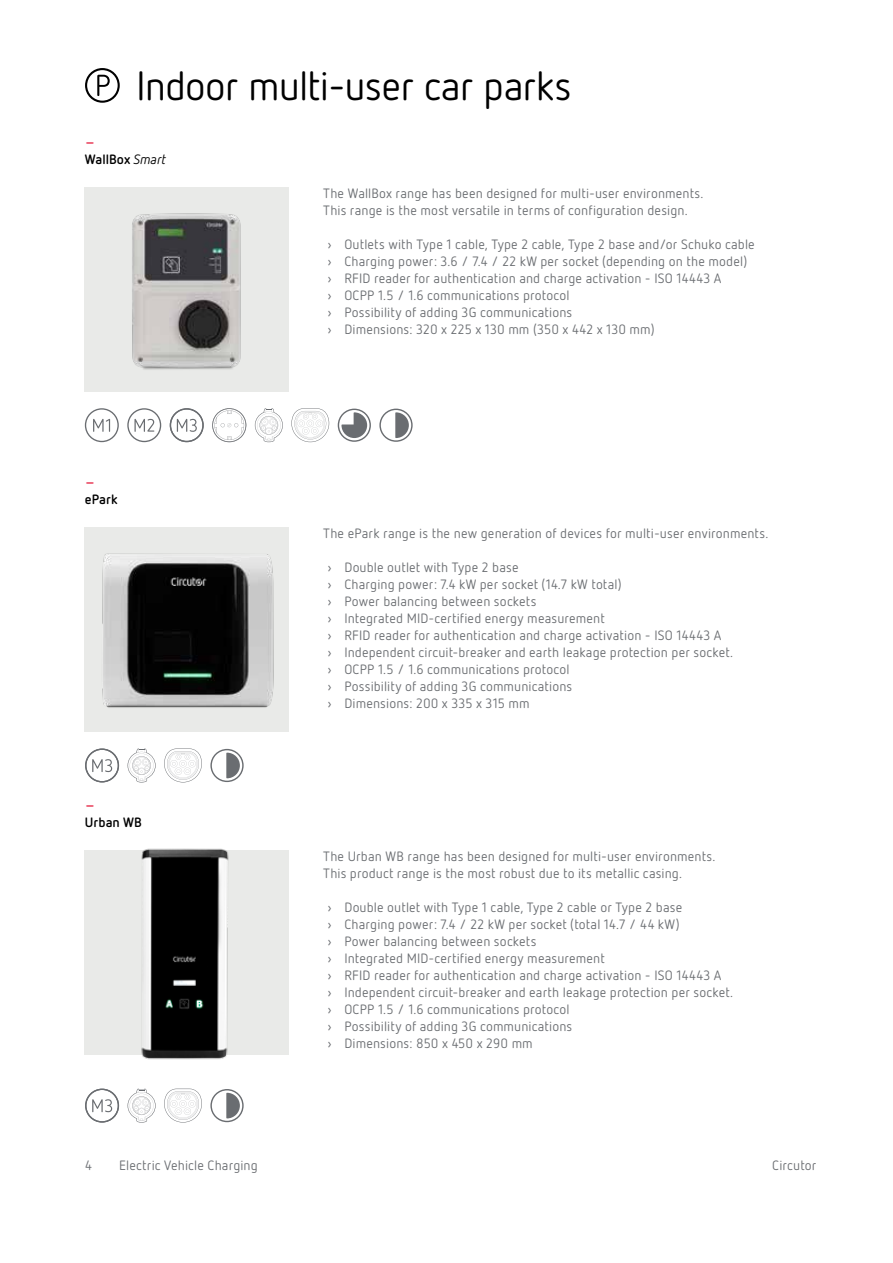
<style>
.page{position:relative;width:893px;height:1263px;background:#fff}
.page>*{position:absolute;margin:0;border:0;box-sizing:border-box;transform-origin:0 0}
.t1{font:40.5px "Netto Pro";letter-spacing:-.025em;color:#000}
.t2{font:13.5px/17px "Netto Pro";letter-spacing:.01em;color:#6a6d71}
.t3{font:700 13.5px/17px "Netto Pro";color:#000}
.t4{font:700 13.5px "Netto Pro";color:#e62645}
.s1{color:#e62645}
.s2{font-weight:400;font-style:italic}
</style>
<div class="page">
<div style="left:85px;top:187px;width:204px;height:204px;background:#e9eae8"></div>
<div style="left:85px;top:527px;width:204px;height:204px;background:#e9eae8"></div>
<div style="left:85px;top:850px;width:204px;height:204px;background:#e9eae8"></div>
<img style="left:119px;top:206px;width:136px;height:168px">
<svg style="left:97px;top:75px;width:13px;height:21px"></svg>
<svg style="left:291px;top:408px;width:38px;height:34px"></svg>
<svg style="left:164px;top:748px;width:38px;height:34px"></svg>
<svg style="left:164px;top:1089px;width:38px;height:33px"></svg>
<svg style="left:255px;top:408px;width:28px;height:34px"></svg>
<svg style="left:128px;top:748px;width:28px;height:34px"></svg>
<svg style="left:128px;top:1089px;width:28px;height:33px"></svg>
<svg style="left:212px;top:408px;width:35px;height:34px"></svg>
<svg style="left:93px;top:419px;width:17px;height:13px"></svg>
<div style="left:85px;top:408px;width:34px;height:34px;border:1px solid #6a6d71;border-radius:50%"></div>
<svg style="left:134px;top:419px;width:20px;height:13px"></svg>
<div style="left:127px;top:408px;width:34px;height:34px;border:1px solid #6a6d71;border-radius:50%"></div>
<svg style="left:177px;top:419px;width:20px;height:13px"></svg>
<div style="left:170px;top:408px;width:34px;height:34px;border:1px solid #6a6d71;border-radius:50%"></div>
<svg style="left:92px;top:759px;width:20px;height:13px"></svg>
<div style="left:85px;top:748px;width:34px;height:34px;border:1px solid #6a6d71;border-radius:50%"></div>
<svg style="left:92px;top:1099px;width:20px;height:13px"></svg>
<div style="left:85px;top:1089px;width:34px;height:33px;border:1px solid #6a6d71;border-radius:50%"></div>
<svg style="left:338px;top:409px;width:33px;height:33px"></svg>
<svg style="left:210px;top:749px;width:34px;height:33px"></svg>
<svg style="left:210px;top:1089px;width:34px;height:33px"></svg>
<svg style="left:379px;top:409px;width:34px;height:33px"></svg>
<div style="left:85px;top:68px;width:35px;height:35px;border:2px solid #000;border-radius:50%"></div>
<img style="left:111px;top:848px;width:152px;height:212px">
<img style="left:94px;top:535px;width:186px;height:186px">
<h1 class="t1" style="left:136px;top:59px;width:437px">Indoor multi-user car parks</h1>
<p class="t3" style="left:85px;top:133px;width:83px"><span class="s1">–<br></span>WallBox <span class="s2">Smart</span></p>
<p class="t4" style="left:85px;top:473px;width:12px">–</p>
<p class="t3" style="left:85px;top:490px;width:34px">ePark</p>
<p class="t4" style="left:85px;top:796px;width:12px">–</p>
<p class="t3" style="left:85px;top:813px;width:59px">Urban WB</p>
<p class="t2" style="left:323px;top:184px;width:382px">The WallBox range has been designed for multi-user environments.<br>This range is the most versatile in terms of configuration design.</p>
<p class="t2" style="left:327px;top:235px;width:429px">› Outlets with Type 1 cable, Type 2 cable, Type 2 base and/or Schuko cable › Charging power: 3.6 / 7.4 / 22 kW per socket (depending on the model) › RFID reader for authentication and charge activation - ISO 14443 A<br>› OCPP 1.5 / 1.6 communications protocol<br>› Possibility of adding 3G communications<br>› Dimensions: 320 x 225 x 130 mm (350 x 442 x 130 mm)</p>
<p class="t2" style="left:323px;top:524px;width:447px">The ePark range is the new generation of devices for multi-user environments.</p>
<p class="t2" style="left:327px;top:558px;width:407px">› Double outlet with Type 2 base<br>› Charging power: 7.4 kW per socket (14.7 kW total)<br>› Power balancing between sockets<br>› Integrated MID-certified energy measurement<br>› RFID reader for authentication and charge activation - ISO 14443 A<br>› Independent circuit-breaker and earth leakage protection per socket. › OCPP 1.5 / 1.6 communications protocol<br>› Possibility of adding 3G communications<br>› Dimensions: 200 x 335 x 315 mm</p>
<p class="t2" style="left:323px;top:847px;width:394px">The Urban WB range has been designed for multi-user environments.<br>This product range is the most robust due to its metallic casing.</p>
<p class="t2" style="left:327px;top:898px;width:407px">› Double outlet with Type 1 cable, Type 2 cable or Type 2 base<br>› Charging power: 7.4 / 22 kW per socket (total 14.7 / 44 kW)<br>› Power balancing between sockets<br>› Integrated MID-certified energy measurement<br>› RFID reader for authentication and charge activation - ISO 14443 A<br>› Independent circuit-breaker and earth leakage protection per socket. › OCPP 1.5 / 1.6 communications protocol<br>› Possibility of adding 3G communications<br>› Dimensions: 850 x 450 x 290 mm</p>
<p class="t2" style="left:85px;top:1157px;width:8px">4</p>
<p class="t2" style="left:119px;top:1157px;width:140px">Electric Vehicle Charging</p>
<p class="t2" style="left:772px;top:1157px;width:46px">Circutor</p>
</div>
